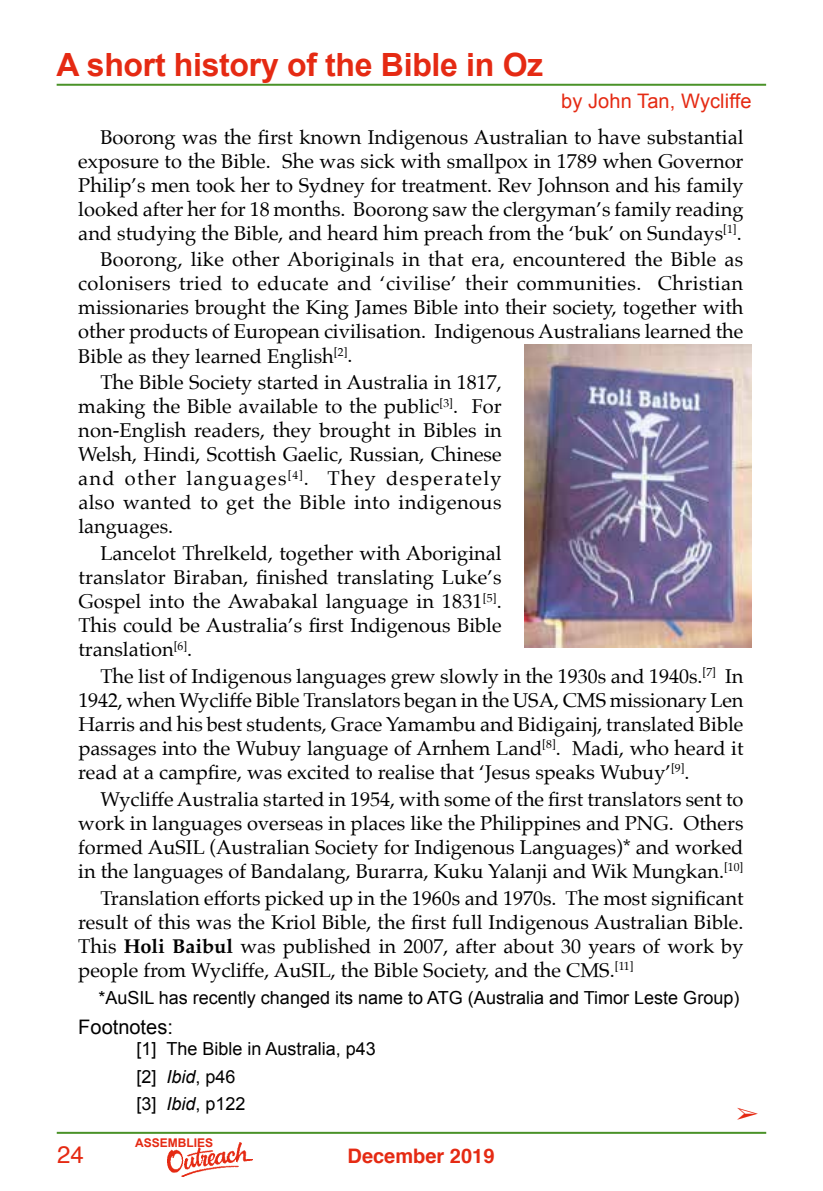
<style>
.page{position:relative;width:823px;height:1191px;background:#fff}
.page>*{position:absolute;margin:0;border:0;box-sizing:border-box;transform-origin:0 0}
.t1{font:700 32px "Arial";letter-spacing:-.01em;color:#e52a13}
.t2{font:24px "Helvetica";color:#e52a13}
.t3{font:20px/24px "Palatino";color:#000;text-align:justify}
.t4{font:20px "Arial";letter-spacing:.005em;color:#e52a13}
.t5{font:700 20px "Helvetica";color:#e52a13}
.t6{font:20px "Arial";color:#000}
.t7{font:18px/27.2px "Arial";color:#000}
.t8{font:700 12px "Arial";color:#e52a13}
.s1{font-weight:700}
.s2{font-style:italic}
</style>
<div class="page">
<hr style="left:57px;top:1131px;width:708px;height:2px;background:#4a9228">
<img style="left:167px;top:1142px;width:85px;height:34px">
<hr style="left:57px;top:84px;width:708px;height:2px;background:#4a9228">
<img style="left:524px;top:345px;width:226px;height:302px">
<h1 class="t1" style="left:57px;top:43px;width:488px">A short history of the Bible in Oz</h1>
<p class="t4" style="left:561px;top:87px;width:192px">by John Tan, Wycliffe</p>
<p class="t3" style="left:78px;top:125px;width:666px;text-indent:22px">Boorong was the first known Indigenous Australian to have substantial exposure to the Bible. She was sick with smallpox in 1789 when Governor Philip’s men took her to Sydney for treatment. Rev Johnson and his family looked after her for 18 months. Boorong saw the clergyman’s family reading and studying the Bible, and heard him preach from the ‘buk’ on Sundays<sup>[1]</sup>.</p>
<p class="t3" style="left:78px;top:247px;width:666px;text-indent:22px">Boorong, like other Aboriginals in that era, encountered the Bible as colonisers tried to educate and ‘civilise’ their communities. Christian missionaries brought the King James Bible into their society, together with other products of European civilisation. Indigenous Australians learned the Bible as they learned English<sup>[2]</sup>.</p>
<p class="t3" style="left:78px;top:370px;width:425px;text-indent:22px">The Bible Society started in Australia in 1817, making the Bible available to the public<sup>[3]</sup>. For non-English readers, they brought in Bibles in Welsh, Hindi, Scottish Gaelic, Russian, Chinese and other languages<sup>[4]</sup>. They desperately also wanted to get the Bible into indigenous languages.</p>
<p class="t3" style="left:78px;top:541px;width:424px;text-indent:22px">Lancelot Threlkeld, together with Aboriginal translator Biraban, finished translating Luke’s Gospel into the Awabakal language in 1831<sup>[5]</sup>.<br>This could be Australia’s first Indigenous Bible translation<sup>[6]</sup>.</p>
<p class="t3" style="left:78px;top:664px;width:666px;text-indent:22px">The list of Indigenous languages grew slowly in the 1930s and 1940s.<sup>[7]</sup> In 1942, when Wycliffe Bible Translators began in the USA, CMS missionary Len Harris and his best students, Grace Yamambu and Bidigainj, translated Bible passages into the Wubuy language of Arnhem Land<sup>[8]</sup>. Madi, who heard it read at a campfire, was excited to realise that ‘Jesus speaks Wubuy’<sup>[9]</sup>.</p>
<p class="t3" style="left:78px;top:787px;width:666px;text-indent:22px">Wycliffe Australia started in 1954, with some of the first translators sent to work in languages overseas in places like the Philippines and PNG. Others formed AuSIL (Australian Society for Indigenous Languages)* and worked in the languages of Bandalang, Burarra, Kuku Yalanji and Wik Mungkan.<sup>[10]</sup></p>
<p class="t3" style="left:78px;top:886px;width:666px;text-indent:22px">Translation efforts picked up in the 1960s and 1970s. The most significant result of this was the Kriol Bible, the first full Indigenous Australian Bible.<br>This <span class="s1">Holi Baibul</span> was published in 2007, after about 30 years of work by people from Wycliffe, AuSIL, the Bible Society, and the CMS.<sup>[11]</sup></p>
<p class="t7" style="left:98px;top:984px;width:642px">*AuSIL has recently changed its name to ATG (Australia and Timor Leste Group)</p>
<p class="t6" style="left:78px;top:1013px;width:96px">Footnotes:</p>
<p class="t7" style="left:136px;top:1035px;width:241px">[1] The Bible in Australia, p43 [2] <span class="s2">Ibid</span>, p46<br>[3] <span class="s2">Ibid</span>, p122</p>
<p class="t8" style="left:135px;top:1135px;width:80px">ASSEMBLIES</p>
<p class="t2" style="left:57px;top:1135px;width:28px">24</p>
<p class="t5" style="left:347px;top:1139px;width:148px">December 2019</p>
</div>
